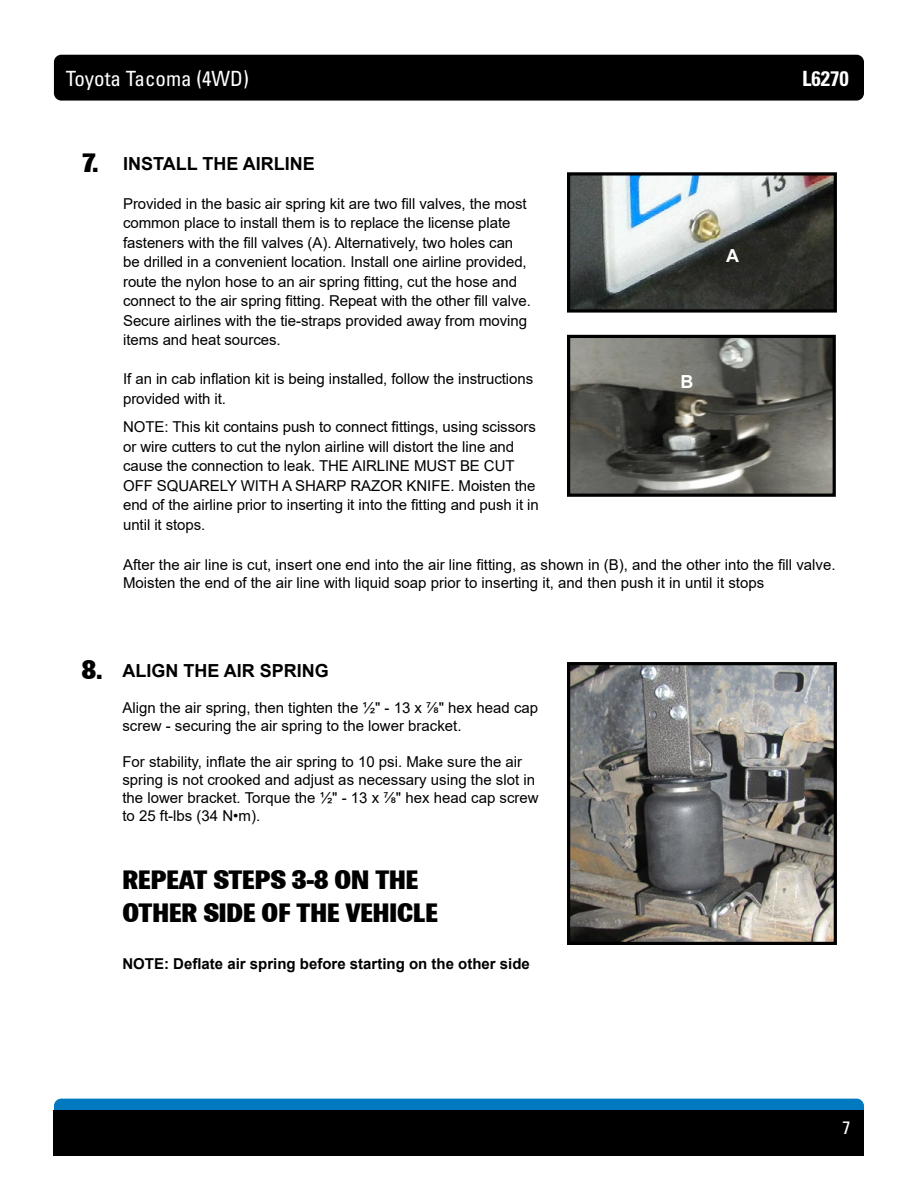
<style>
.page{position:relative;width:918px;height:1188px;background:#fff}
.page>*{position:absolute;margin:0;border:0;box-sizing:border-box;transform-origin:0 0}
.t1{font:800 27px/32.4px "Brown";color:#000}
.t2{font:condensed 21px "Univers LT Std";color:#fff}
.t3{font:700 condensed 21px "Univers LT Std";color:#fff}
.t4{font:700 18px "Arial";color:#000}
.t5{font:700 18px "Arial";color:#fff}
.t6{font:condensed 18px "Univers LT Std";color:#fff}
.t7{font:15px/19.5px "Arial";letter-spacing:-.005em;color:#000}
.t8{font:700 15px "Arial";color:#000}
.s1{font-family:"Brown";font-weight:800;font-size:27px}
</style>
<div class="page">
<div style="left:54px;top:55px;width:810px;height:46px;background:#000;border-radius:7px"></div>
<div style="left:54px;top:1099px;width:810px;height:45px;background:#0079c1;border-radius:7px"></div>
<div style="left:54px;top:1110px;width:810px;height:46px;background:#000"></div>
<img style="left:571px;top:176px;width:262px;height:133px">
<div style="left:567px;top:172px;width:270px;height:141px;border:3px solid #000"></div>
<img style="left:571px;top:666px;width:262px;height:275px">
<div style="left:567px;top:662px;width:270px;height:283px;border:3px solid #000"></div>
<img style="left:571px;top:339px;width:261px;height:154px">
<div style="left:567px;top:335px;width:269px;height:162px;border:3px solid #000"></div>
<h2 class="t2" style="left:66px;top:65px;width:185px">Toyota Tacoma (4WD)</h2>
<h2 class="t3" style="left:802px;top:65px;width:48px">L6270</h2>
<p class="t4" style="left:83px;top:151px;width:234px"><span class="s1">7.</span> INSTALL THE AIRLINE</p>
<p class="t7" style="left:123px;top:194px;width:409px">Provided in the basic air spring kit are two fill valves, the most common place to install them is to replace the license plate fasteners with the fill valves (A). Alternatively, two holes can be drilled in a convenient location. Install one airline provided, route the nylon hose to an air spring fitting, cut the hose and connect to the air spring fitting. Repeat with the other fill valve.<br>Secure airlines with the tie-straps provided away from moving items and heat sources.</p>
<p class="t7" style="left:123px;top:369px;width:412px">If an in cab inflation kit is being installed, follow the instructions provided with it.</p>
<p class="t7" style="left:123px;top:417px;width:417px">NOTE: This kit contains push to connect fittings, using scissors or wire cutters to cut the nylon airline will distort the line and cause the connection to leak. THE AIRLINE MUST BE CUT OFF SQUARELY WITH A SHARP RAZOR KNIFE. Moisten the end of the airline prior to inserting it into the fitting and push it in until it stops.</p>
<p class="t7" style="left:123px;top:556px;width:714px;line-height:18px">After the air line is cut, insert one end into the air line fitting, as shown in (B), and the other into the fill valve.<br>Moisten the end of the air line with liquid soap prior to inserting it, and then push it in until it stops</p>
<p class="t5" style="left:726px;top:242px;width:14px">A</p>
<p class="t5" style="left:680px;top:369px;width:14px">B</p>
<p class="t4" style="left:82px;top:658px;width:248px"><span class="s1">8.</span> ALIGN THE AIR SPRING</p>
<p class="t7" style="left:122px;top:698px;width:417px;line-height:18px">Align the air spring, then tighten the ½" - 13 x ⅞" hex head cap screw - securing the air spring to the lower bracket.</p>
<p class="t7" style="left:122px;top:752px;width:418px;line-height:18px">For stability, inflate the air spring to 10 psi. Make sure the air spring is not crooked and adjust as necessary using the slot in the lower bracket. Torque the ½" - 13 x ⅞" hex head cap screw to 25 ft-lbs (34 N•m).</p>
<h1 class="t1" style="left:122px;top:863px;width:317px">REPEAT STEPS 3-8 ON THE<br>OTHER SIDE OF THE VEHICLE</h1>
<p class="t8" style="left:122px;top:953px;width:409px">NOTE: Deflate air spring before starting on the other side</p>
<p class="t6" style="left:843px;top:1116px;width:9px">7</p>
</div>
